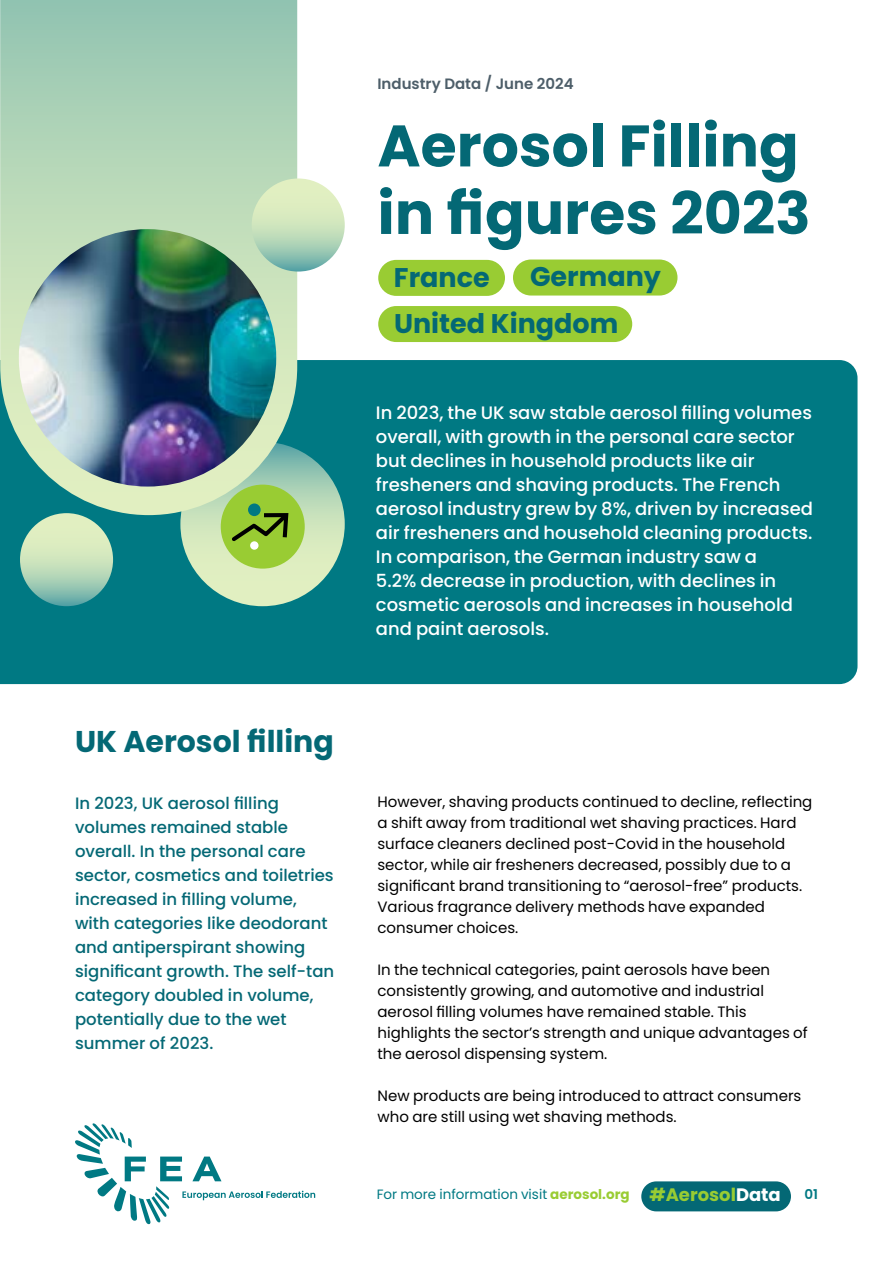
<style>
.page{position:relative;width:893px;height:1263px;background:#fff}
.page>*{position:absolute;margin:0;border:0;box-sizing:border-box;transform-origin:0 0}
.t1{font:700 58.5px/67.5px "Poppins";color:#046875}
.t2{font:700 30px "Poppins";color:#046875}
.t3{font:700 27px/46.2px "Poppins";color:#046875}
.t4{font:500 18px/24px "Poppins";color:#fff}
.t5{font:700 18px "Poppins";color:#9c3}
.t6{font:500 16.5px/24px "Poppins";color:#046875}
.t7{font:15px/21px "Poppins";color:#000}
.t8{font:600 15px "Poppins";color:#4d5e69}
.t9{font:13.5px "Poppins";color:#007983}
.t10{font:600 13.5px "Poppins";color:#007983}
.s1{font-weight:700;color:#9c3}
.s2{color:#fff}
</style>
<div class="page">
<div style="left:641px;top:1181px;width:150px;height:30px;background:#046875;border-radius:15px"></div>
<div style="left:0;top:360px;width:857px;height:324px;background:#007983"></div>
<svg style="left:75px;top:1123px;width:240px;height:101px"></svg>
<div style="left:378px;top:260px;width:127px;height:36px;background:#9c3;border-radius:18px"></div>
<div style="left:378px;top:306px;width:254px;height:36px;background:#9c3;border-radius:18px"></div>
<div style="left:513px;top:260px;width:164px;height:36px;background:#9c3;border-radius:18px"></div>
<svg style="left:180px;top:442px;width:165px;height:164px;background:#cfe5bd"></svg>
<svg style="left:20px;top:513px;width:93px;height:93px;background:#c0ddba"></svg>
<svg style="left:0;top:0;width:297px;height:515px;background:#a9d0b5"></svg>
<svg style="left:252px;top:178px;width:93px;height:94px;background:#c1ddbb"></svg>
<img style="left:19px;top:229px;width:257px;height:258px;border-radius:129px">
<div style="left:221px;top:485px;width:84px;height:84px;background:#9c3;border-radius:50%"></div>
<svg style="left:232px;top:512px;width:57px;height:29px"></svg>
<div style="left:248px;top:503px;width:13px;height:13px;background:#007983;border-radius:50%"></div>
<div style="left:250px;top:541px;width:9px;height:9px;background:#fff;border-radius:50%"></div>
<p class="t8" style="left:377px;top:75px;width:198px">Industry Data / June 2024</p>
<h1 class="t1" style="left:377px;top:112px;width:435px">Aerosol Filling in figures 2023</h1>
<h3 class="t3" style="left:530px;top:254px;width:132px">Germany</h3>
<h3 class="t3" style="left:394px;top:254px;width:226px">France<br>United Kingdom</h3>
<h2 class="t2" style="left:75px;top:724px;width:260px">UK Aerosol filling</h2>
<p class="t4" style="left:376px;top:401px;width:439px">In 2023, the UK saw stable aerosol filling volumes overall, with growth in the personal care sector but declines in household products like air fresheners and shaving products. The French aerosol industry grew by 8%, driven by increased air fresheners and household cleaning products.<br>In comparison, the German industry saw a<br>5.2% decrease in production, with declines in cosmetic aerosols and increases in household and paint aerosols.</p>
<p class="t6" style="left:75px;top:791px;width:261px">In 2023, UK aerosol filling volumes remained stable overall. In the personal care sector, cosmetics and toiletries increased in filling volume, with categories like deodorant and antiperspirant showing significant growth. The self-tan category doubled in volume, potentially due to the wet summer of 2023.</p>
<p class="t7" style="left:377px;top:791px;width:436px">However, shaving products continued to decline, reflecting a shift away from traditional wet shaving practices. Hard surface cleaners declined post-Covid in the household sector, while air fresheners decreased, possibly due to a significant brand transitioning to “aerosol-free” products.<br>Various fragrance delivery methods have expanded consumer choices.</p>
<p class="t7" style="left:377px;top:959px;width:432px">In the technical categories, paint aerosols have been consistently growing, and automotive and industrial aerosol filling volumes have remained stable. This highlights the sector’s strength and unique advantages of the aerosol dispensing system.</p>
<p class="t7" style="left:377px;top:1085px;width:425px">New products are being introduced to attract consumers who are still using wet shaving methods.</p>
<p class="t9" style="left:377px;top:1187px;width:254px">For more information visit <span class="s1">aerosol.org</span></p>
<p class="t5" style="left:649px;top:1184px;width:133px">#Aerosol<span class="s2">Data</span></p>
<p class="t10" style="left:804px;top:1187px;width:15px">01</p>
</div>
